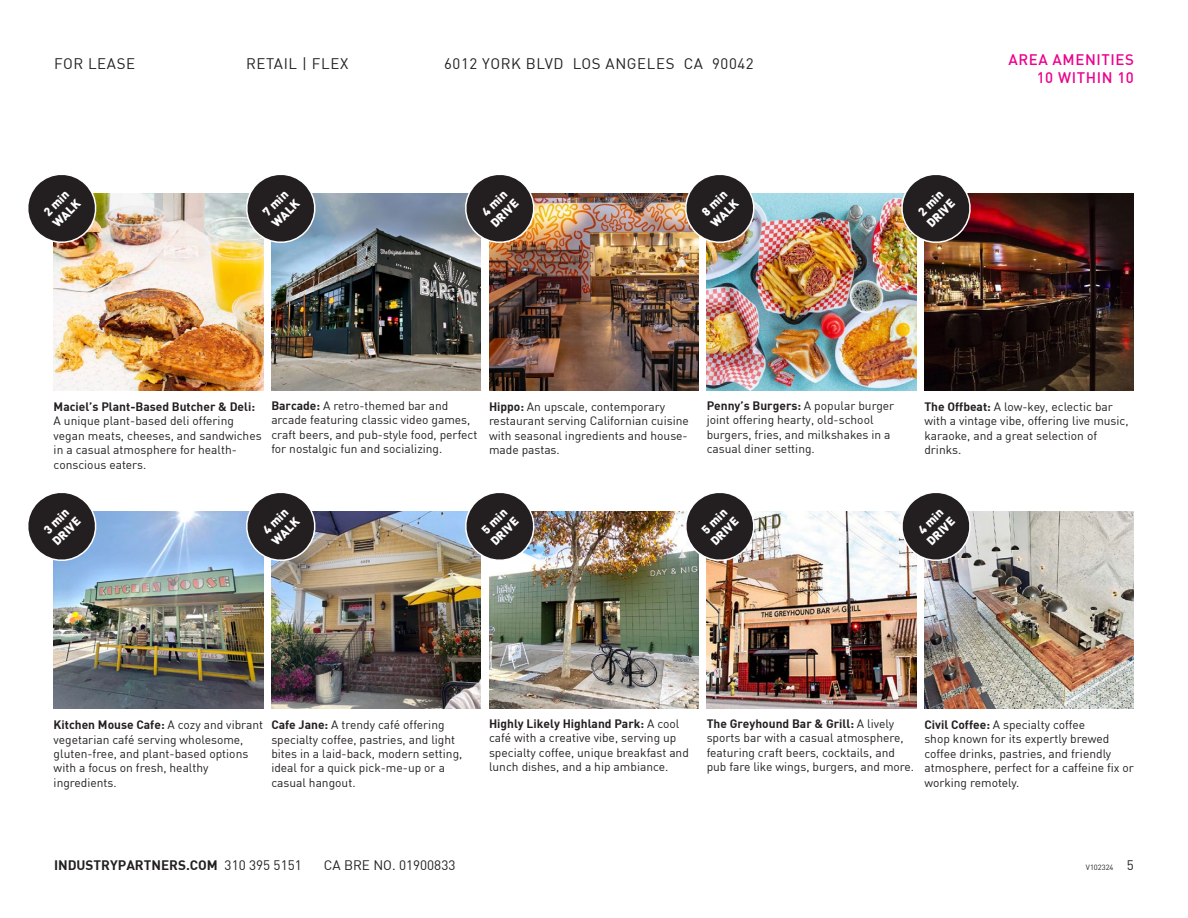
<style>
.page{position:relative;width:1188px;height:918px;background:#fff}
.page>*{position:absolute;margin:0;border:0;box-sizing:border-box;transform-origin:0 0}
.t1{font:15px "DIN";letter-spacing:.04em;color:#231f20}
.IND_RUNNING_HEADER__PAGE_TITLE{font:500 15px "DIN";letter-spacing:.04em;color:#ed028c}
.t2{font:13.5px "DIN Bold";color:#231f20}
.t3{font:13.5px "DIN";color:#231f20}
.t4{font:12px/14.4px "DIN";color:#231f20}
.t5{font:900 12px "DIN";color:#fff}
.t6{font:7.5px "DIN";color:#231f20}
.s1{font-family:"DIN Bold"}
.s2{font-family:"DIN"}
.s3{font-size:13.5px}
</style>
<div class="page">
<img style="left:54px;top:193px;width:209px;height:198px">
<img style="left:54px;top:511px;width:209px;height:198px">
<svg style="left:28px;top:493px;width:71px;height:73px"></svg>
<img style="left:271px;top:511px;width:210px;height:198px">
<svg style="left:241px;top:493px;width:77px;height:73px;background:#5e5f64"></svg>
<img style="left:489px;top:511px;width:210px;height:198px">
<svg style="left:460px;top:493px;width:77px;height:73px"></svg>
<img style="left:271px;top:193px;width:210px;height:198px">
<svg style="left:241px;top:175px;width:77px;height:73px;background:#646668"></svg>
<img style="left:489px;top:193px;width:210px;height:198px">
<img style="left:460px;top:175px;width:77px;height:73px">
<img style="left:707px;top:193px;width:209px;height:198px">
<img style="left:680px;top:175px;width:77px;height:73px">
<img style="left:924px;top:193px;width:210px;height:198px">
<img style="left:897px;top:175px;width:76px;height:73px">
<img style="left:707px;top:511px;width:209px;height:198px">
<svg style="left:680px;top:493px;width:77px;height:73px"></svg>
<img style="left:924px;top:511px;width:210px;height:198px">
<svg style="left:897px;top:493px;width:76px;height:73px"></svg>
<svg style="left:28px;top:175px;width:71px;height:73px"></svg>
<p class="t1" style="left:54px;top:55px;width:83px">FOR LEASE</p>
<p class="t1" style="left:246px;top:55px;width:104px">RETAIL | FLEX</p>
<p class="t1" style="left:444px;top:55px;width:311px">6012 YORK BLVD LOS ANGELES CA 90042</p>
<p class="IND_RUNNING_HEADER__PAGE_TITLE" style="left:1008px;top:50px;width:127px">AREA AMENITIES</p>
<p class="IND_RUNNING_HEADER__PAGE_TITLE" style="left:1037px;top:68px;width:99px">10 WITHIN 10</p>
<p class="t5" style="left:40px;top:208px;width:32px;rotate:-45deg">2 min</p>
<p class="t5" style="left:49px;top:219px;width:35px;rotate:-45deg">WALK</p>
<p class="t5" style="left:259px;top:208px;width:32px;rotate:-45deg">7 min</p>
<p class="t5" style="left:268px;top:219px;width:35px;rotate:-45deg">WALK</p>
<p class="t5" style="left:478px;top:208px;width:32px;rotate:-45deg">4 min</p>
<p class="t5" style="left:487px;top:220px;width:35px;rotate:-45deg">DRIVE</p>
<p class="t5" style="left:698px;top:208px;width:32px;rotate:-45deg">8 min</p>
<p class="t5" style="left:707px;top:219px;width:35px;rotate:-45deg">WALK</p>
<p class="t5" style="left:914px;top:208px;width:32px;rotate:-45deg">2 min</p>
<p class="t5" style="left:923px;top:220px;width:35px;rotate:-45deg">DRIVE</p>
<p class="t4" style="left:54px;top:399px;width:210px"><span class="s1">Maciel’s Plant-Based Butcher &amp; Deli:<br></span>A unique plant-based deli offering vegan meats, cheeses, and sandwiches in a casual atmosphere for health&shy;conscious eaters.</p>
<p class="t4" style="left:271px;top:398px;width:208px"><span class="s1">Barcade:</span> A retro-themed bar and arcade featuring classic video games, craft beers, and pub-style food, perfect for nostalgic fun and socializing.</p>
<p class="t4" style="left:489px;top:399px;width:201px"><span class="s1">Hippo:</span> An upscale, contemporary restaurant serving Californian cuisine with seasonal ingredients and house&shy;made pastas.</p>
<p class="t4" style="left:707px;top:398px;width:189px"><span class="s1">Penny’s Burgers:</span> A popular burger joint offering hearty, old-school burgers, fries, and milkshakes in a casual diner setting.</p>
<p class="t4" style="left:924px;top:399px;width:206px"><span class="s1">The Offbeat:</span> A low-key, eclectic bar with a vintage vibe, offering live music, karaoke, and a great selection of drinks.</p>
<p class="t5" style="left:40px;top:526px;width:32px;rotate:-45deg">3 min</p>
<p class="t5" style="left:49px;top:538px;width:35px;rotate:-45deg">DRIVE</p>
<p class="t5" style="left:259px;top:526px;width:32px;rotate:-45deg">4 min</p>
<p class="t5" style="left:268px;top:537px;width:35px;rotate:-45deg">WALK</p>
<p class="t5" style="left:478px;top:526px;width:32px;rotate:-45deg">5 min</p>
<p class="t5" style="left:487px;top:538px;width:35px;rotate:-45deg">DRIVE</p>
<p class="t5" style="left:698px;top:526px;width:32px;rotate:-45deg">5 min</p>
<p class="t5" style="left:707px;top:538px;width:35px;rotate:-45deg">DRIVE</p>
<p class="t5" style="left:914px;top:526px;width:32px;rotate:-45deg">4 min</p>
<p class="t5" style="left:923px;top:538px;width:35px;rotate:-45deg">DRIVE</p>
<p class="t4" style="left:54px;top:717px;width:211px"><span class="s1">Kitchen Mouse Cafe:</span> A cozy and vibrant vegetarian café serving wholesome, gluten-free, and plant-based options with a focus on fresh, healthy ingredients.</p>
<p class="t4" style="left:271px;top:717px;width:193px"><span class="s1">Cafe Jane:</span> A trendy café offering specialty coffee, pastries, and light bites in a laid-back, modern setting, ideal for a quick pick-me-up or a casual hangout.</p>
<p class="t4" style="left:489px;top:716px;width:201px"><span class="s1">Highly Likely Highland Park:</span> A cool café with a creative vibe, serving up specialty coffee, unique breakfast and lunch dishes, and a hip ambiance.</p>
<p class="t4" style="left:707px;top:716px;width:209px"><span class="s1">The Greyhound Bar &amp; Grill:</span> A lively sports bar with a casual atmosphere, featuring craft beers, cocktails, and pub fare like wings, burgers, and more.</p>
<p class="t4" style="left:924px;top:717px;width:211px"><span class="s1">Civil Coffee:</span> A specialty coffee<br>shop known for its expertly brewed coffee drinks, pastries, and friendly atmosphere, perfect for a caffeine fix or working remotely.</p>
<p class="t2" style="left:54px;top:856px;width:249px">INDUSTRYPARTNERS.COM <span class="s2">310 395 5151</span></p>
<p class="t3" style="left:324px;top:857px;width:133px">CA BRE NO. 01900833</p>
<p class="t6" style="left:1086px;top:862px;width:50px">V102324 <span class="s3">5</span></p>
</div>
